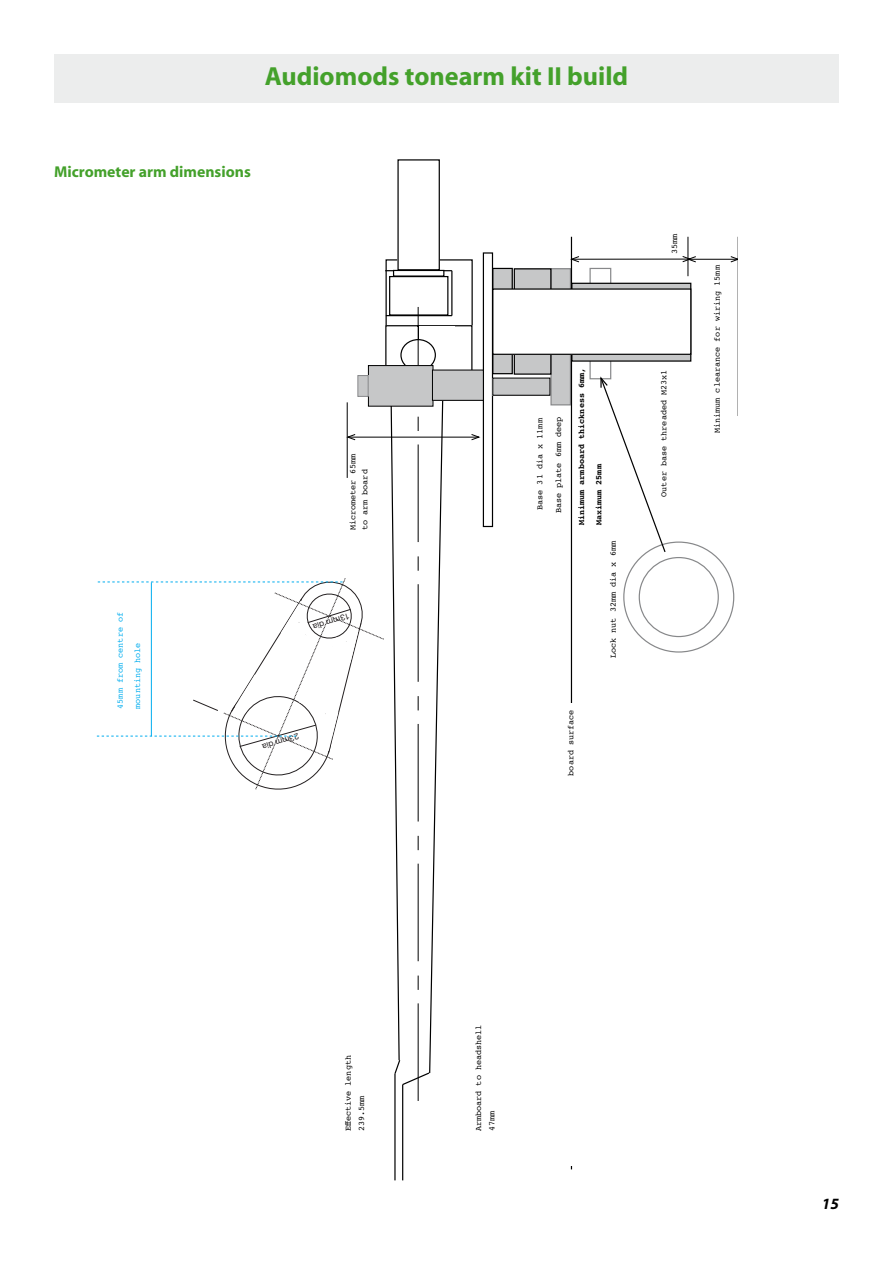
<style>
.page{position:relative;width:893px;height:1263px;background:#fff}
.page>*{position:absolute;margin:0;border:0;box-sizing:border-box;transform-origin:0 0}
.t1{font:700 26.25px "Myriad";color:#44a12b}
.t2{font:700 15.75px "Myriad";color:#44a12b}
.t3{font:italic 700 15.75px "Myriad";color:#000}
.t4{font:8.4px/13.4px "Courier";color:#000}
.t5{font:700 8.4px/17.4px "Courier";color:#000}
.t6{font:8.4px/17.4px "Courier";color:#00adef}
.t7{font:8.4px "Helvetica Neue";color:#231f20}
</style>
<div class="page">
<div style="left:54px;top:54px;width:785px;height:48px;background:#eceded"></div>
<div style="left:589px;top:268px;width:22px;height:111px;border:1px solid #87888a"></div>
<div style="left:572px;top:283px;width:119px;height:78px;background:#c6c7c8"></div>
<div style="left:571px;top:283px;width:120px;height:79px;border:1px solid #000"></div>
<div style="left:551px;top:269px;width:19px;height:136px;background:#c6c7c8"></div>
<div style="left:550px;top:268px;width:21px;height:137px;border:1px solid #87888a"></div>
<div style="left:514px;top:269px;width:37px;height:105px;background:#c6c7c8"></div>
<div style="left:514px;top:268px;width:37px;height:107px;border:1px solid #000"></div>
<hr style="left:571px;top:237px;width:1px;height:932px;background:#000">
<hr style="left:572px;top:259px;width:118px;height:1px;background:#000">
<svg style="left:570px;top:256px;width:10px;height:7px"></svg>
<hr style="left:688px;top:237px;width:1px;height:39px;background:#000">
<div style="left:483px;top:252px;width:10px;height:275px;border:1px solid #000"></div>
<div style="left:493px;top:268px;width:19px;height:106px;background:#c6c7c8"></div>
<div style="left:492px;top:268px;width:21px;height:106px;border:1px solid #000"></div>
<hr style="left:688px;top:259px;width:50px;height:1px;background:#000">
<svg style="left:682px;top:256px;width:15px;height:7px"></svg>
<svg style="left:730px;top:256px;width:8px;height:7px"></svg>
<hr style="left:738px;top:237px;width:1px;height:179px;background:#000">
<div style="left:493px;top:289px;width:198px;height:65px;background:#fff"></div>
<div style="left:492px;top:288px;width:199px;height:67px;border:1px solid #000"></div>
<div style="left:397px;top:159px;width:43px;height:111px;border:1px solid #000"></div>
<hr style="left:402px;top:1084px;width:1px;height:96px;background:#000">
<hr style="left:394px;top:1073px;width:2px;height:107px;background:#000">
<div style="left:432px;top:370px;width:51px;height:30px;background:#c6c7c8"></div>
<div style="left:432px;top:370px;width:52px;height:31px;border:1px solid #000"></div>
<div style="left:493px;top:378px;width:57px;height:17px;background:#c6c7c8"></div>
<div style="left:639px;top:557px;width:80px;height:80px;border:1px solid #87888a;border-radius:50%"></div>
<svg style="left:599px;top:375px;width:68px;height:178px"></svg>
<svg style="left:97px;top:259px;width:384px;height:844px"></svg>
<div style="left:567px;top:703px;width:19px;height:98px;background:#fff"></div>
<div style="left:566px;top:777px;width:206px;height:388px;background:#fff"></div>
<h1 class="t1" style="left:265px;top:62px;width:365px">Audiomods tonearm kit II build</h1>
<h2 class="t2" style="left:54px;top:163px;width:198px">Micrometer arm dimensions</h2>
<p class="t4" style="left:668px;top:254px;width:22px;rotate:-90deg">35mm</p>
<p class="t6" style="left:112px;top:709px;width:98px;rotate:-90deg">45mm from centre of mounting hole</p>
<p class="t4" style="left:346px;top:530px;width:78px;line-height:12.1px;rotate:-90deg">Micrometer 65mm to arm board</p>
<p class="t7" style="left:351px;top:621px;width:39px;rotate:163deg">13mm dia</p>
<p class="t7" style="left:300px;top:741px;width:39px;rotate:163deg">23mm dia</p>
<p class="t4" style="left:533px;top:510px;width:93px;rotate:-90deg">Base 31 dia x 11mm</p>
<p class="t4" style="left:551px;top:513px;width:98px;rotate:-90deg">Base plate 6mm deep</p>
<p class="t5" style="left:572px;top:525px;width:159px;rotate:-90deg">Minimum armboard thickness 6mm,<br>Maximum 25mm</p>
<p class="t4" style="left:657px;top:497px;width:129px;rotate:-90deg">Outer base threaded M23x1</p>
<p class="t4" style="left:606px;top:658px;width:119px;rotate:-90deg">Lock nut 32mm dia x 6mm</p>
<p class="t4" style="left:564px;top:796px;width:88px;rotate:-90deg">Arm board surface</p>
<p class="t4" style="left:710px;top:433px;width:169px;rotate:-90deg">Minimum clearance for wiring 15mm</p>
<p class="t4" style="left:341px;top:1131px;width:78px;rotate:-90deg">Effective length<br>239.5mm</p>
<p class="t4" style="left:472px;top:1131px;width:108px;rotate:-90deg">Armboard to headshell<br>47mm</p>
<h2 class="t3" style="left:822px;top:1195px;width:19px">15</h2>
</div>
